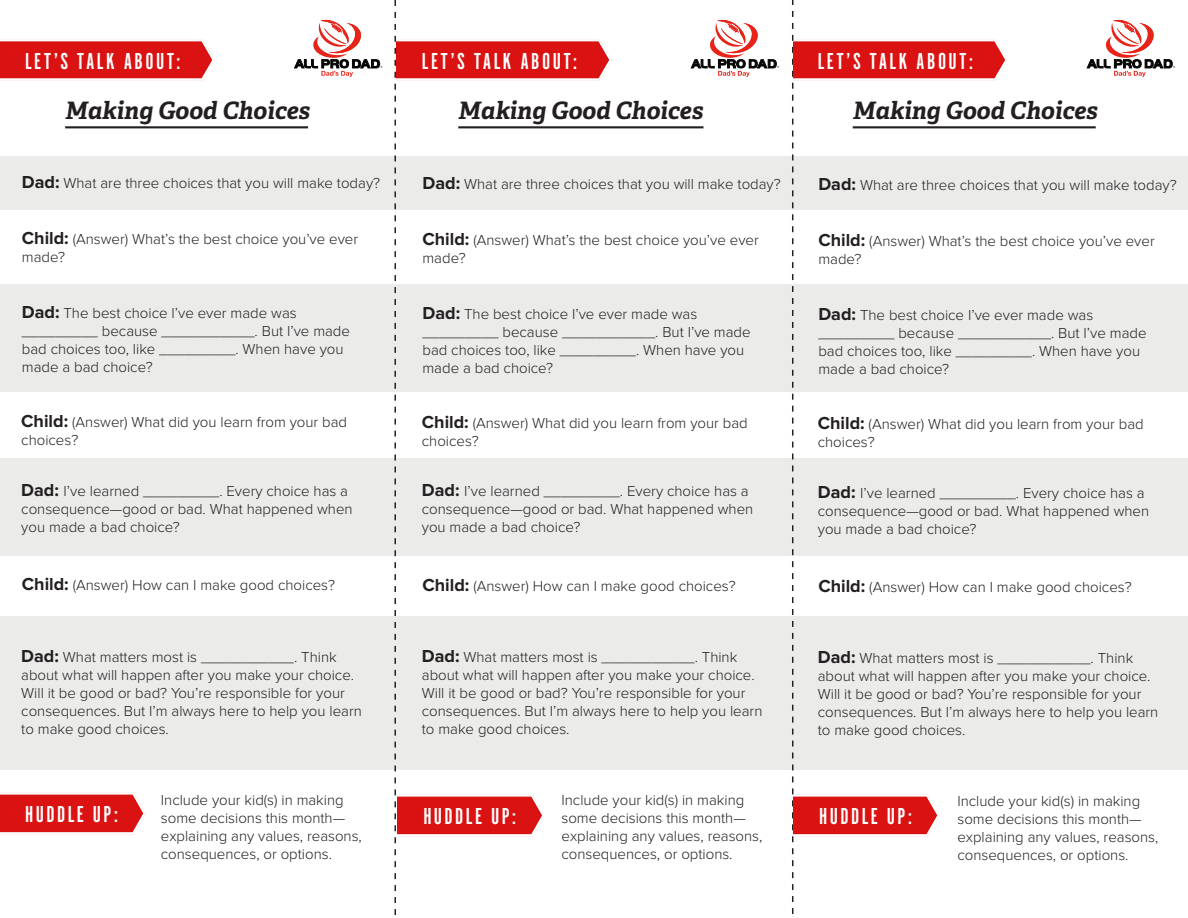
<style>
.page{position:relative;width:1188px;height:918px;background:#fff}
.page>*{position:absolute;margin:0;border:0;box-sizing:border-box;transform-origin:0 0}
.t1{font:24px "Alternate Got No 1 D";letter-spacing:.1em;color:#fff}
.t2{font:italic 700 24px "Adelle PE";color:#231f20}
.t3{font:300 15px/18px "Proxima Nova";color:#231f20}
.s1{font-weight:700;font-size:18px}
</style>
<div class="page">
<div style="left:0;top:616px;width:1188px;height:153px;background:#ebebea"></div>
<div style="left:0;top:458px;width:1188px;height:98px;background:#ebebea"></div>
<div style="left:0;top:157px;width:1188px;height:53px;background:#ebebea"></div>
<div style="left:0;top:284px;width:1188px;height:108px;background:#ebebea"></div>
<img style="left:0;top:39px;width:215px;height:42px">
<svg style="left:294px;top:20px;width:88px;height:57px"></svg>
<svg style="left:792px;top:0;width:1px;height:914px"></svg>
<svg style="left:394px;top:0;width:2px;height:915px"></svg>
<img style="left:0;top:792px;width:146px;height:43px">
<img style="left:396px;top:39px;width:216px;height:42px">
<svg style="left:691px;top:20px;width:88px;height:57px"></svg>
<img style="left:398px;top:794px;width:147px;height:43px">
<img style="left:793px;top:35px;width:215px;height:49px">
<svg style="left:1087px;top:20px;width:88px;height:57px"></svg>
<hr style="left:65px;top:126px;width:243px;height:2px;background:#231f20">
<img style="left:793px;top:790px;width:147px;height:49px">
<hr style="left:458px;top:126px;width:245px;height:2px;background:#231f20">
<hr style="left:853px;top:126px;width:243px;height:2px;background:#231f20">
<p class="t1" style="left:25px;top:48px;width:157px">LET’S TALK ABOUT:</p>
<p class="t1" style="left:422px;top:48px;width:157px">LET’S TALK ABOUT:</p>
<p class="t1" style="left:818px;top:48px;width:157px">LET’S TALK ABOUT:</p>
<p class="t2" style="left:65px;top:92px;width:246px">Making Good Choices</p>
<p class="t2" style="left:458px;top:92px;width:246px">Making Good Choices</p>
<p class="t2" style="left:853px;top:92px;width:246px">Making Good Choices</p>
<p class="t3" style="left:22px;top:174px;width:360px"><span class="s1">Dad:</span> What are three choices that you will make today?</p>
<p class="t3" style="left:422px;top:175px;width:360px"><span class="s1">Dad:</span> What are three choices that you will make today?</p>
<p class="t3" style="left:818px;top:176px;width:360px"><span class="s1">Dad:</span> What are three choices that you will make today?</p>
<p class="t3" style="left:22px;top:231px;width:338px"><span class="s1">Child:</span> (Answer) What’s the best choice you’ve ever made?</p>
<p class="t3" style="left:422px;top:231px;width:338px"><span class="s1">Child:</span> (Answer) What’s the best choice you’ve ever made?</p>
<p class="t3" style="left:818px;top:232px;width:338px"><span class="s1">Child:</span> (Answer) What’s the best choice you’ve ever made?</p>
<p class="t3" style="left:22px;top:305px;width:330px"><span class="s1">Dad:</span> The best choice I’ve ever made was _________ because ___________. But I’ve made bad choices too, like _________. When have you made a bad choice?</p>
<p class="t3" style="left:422px;top:305px;width:330px"><span class="s1">Dad:</span> The best choice I’ve ever made was _________ because ___________. But I’ve made bad choices too, like _________. When have you made a bad choice?</p>
<p class="t3" style="left:818px;top:306px;width:330px"><span class="s1">Dad:</span> The best choice I’ve ever made was _________ because ___________. But I’ve made bad choices too, like _________. When have you made a bad choice?</p>
<p class="t3" style="left:21px;top:413px;width:327px"><span class="s1">Child:</span> (Answer) What did you learn from your bad choices?</p>
<p class="t3" style="left:422px;top:414px;width:327px"><span class="s1">Child:</span> (Answer) What did you learn from your bad choices?</p>
<p class="t3" style="left:818px;top:415px;width:327px"><span class="s1">Child:</span> (Answer) What did you learn from your bad choices?</p>
<p class="t3" style="left:21px;top:482px;width:333px"><span class="s1">Dad:</span> I’ve learned _________. Every choice has a consequence—good or bad. What happened when you made a bad choice?</p>
<p class="t3" style="left:422px;top:483px;width:333px"><span class="s1">Dad:</span> I’ve learned _________. Every choice has a consequence—good or bad. What happened when you made a bad choice?</p>
<p class="t3" style="left:818px;top:484px;width:333px"><span class="s1">Dad:</span> I’ve learned _________. Every choice has a consequence—good or bad. What happened when you made a bad choice?</p>
<p class="t3" style="left:22px;top:576px;width:315px"><span class="s1">Child:</span> (Answer) How can I make good choices?</p>
<p class="t3" style="left:422px;top:577px;width:315px"><span class="s1">Child:</span> (Answer) How can I make good choices?</p>
<p class="t3" style="left:818px;top:578px;width:315px"><span class="s1">Child:</span> (Answer) How can I make good choices?</p>
<p class="t3" style="left:21px;top:648px;width:342px"><span class="s1">Dad:</span> What matters most is ___________. Think about what will happen after you make your choice.<br>Will it be good or bad? You’re responsible for your consequences. But I’m always here to help you learn to make good choices.</p>
<p class="t3" style="left:422px;top:649px;width:342px"><span class="s1">Dad:</span> What matters most is ___________. Think about what will happen after you make your choice.<br>Will it be good or bad? You’re responsible for your consequences. But I’m always here to help you learn to make good choices.</p>
<p class="t3" style="left:818px;top:650px;width:342px"><span class="s1">Dad:</span> What matters most is ___________. Think about what will happen after you make your choice.<br>Will it be good or bad? You’re responsible for your consequences. But I’m always here to help you learn to make good choices.</p>
<p class="t1" style="left:25px;top:802px;width:95px">HUDDLE UP:</p>
<p class="t3" style="left:161px;top:791px;width:202px">Include your kid(s) in making some decisions this month— explaining any values, reasons, consequences, or options.</p>
<p class="t1" style="left:423px;top:803px;width:95px">HUDDLE UP:</p>
<p class="t3" style="left:562px;top:792px;width:202px">Include your kid(s) in making some decisions this month— explaining any values, reasons, consequences, or options.</p>
<p class="t1" style="left:819px;top:803px;width:95px">HUDDLE UP:</p>
<p class="t3" style="left:957px;top:793px;width:202px">Include your kid(s) in making some decisions this month— explaining any values, reasons, consequences, or options.</p>
</div>
